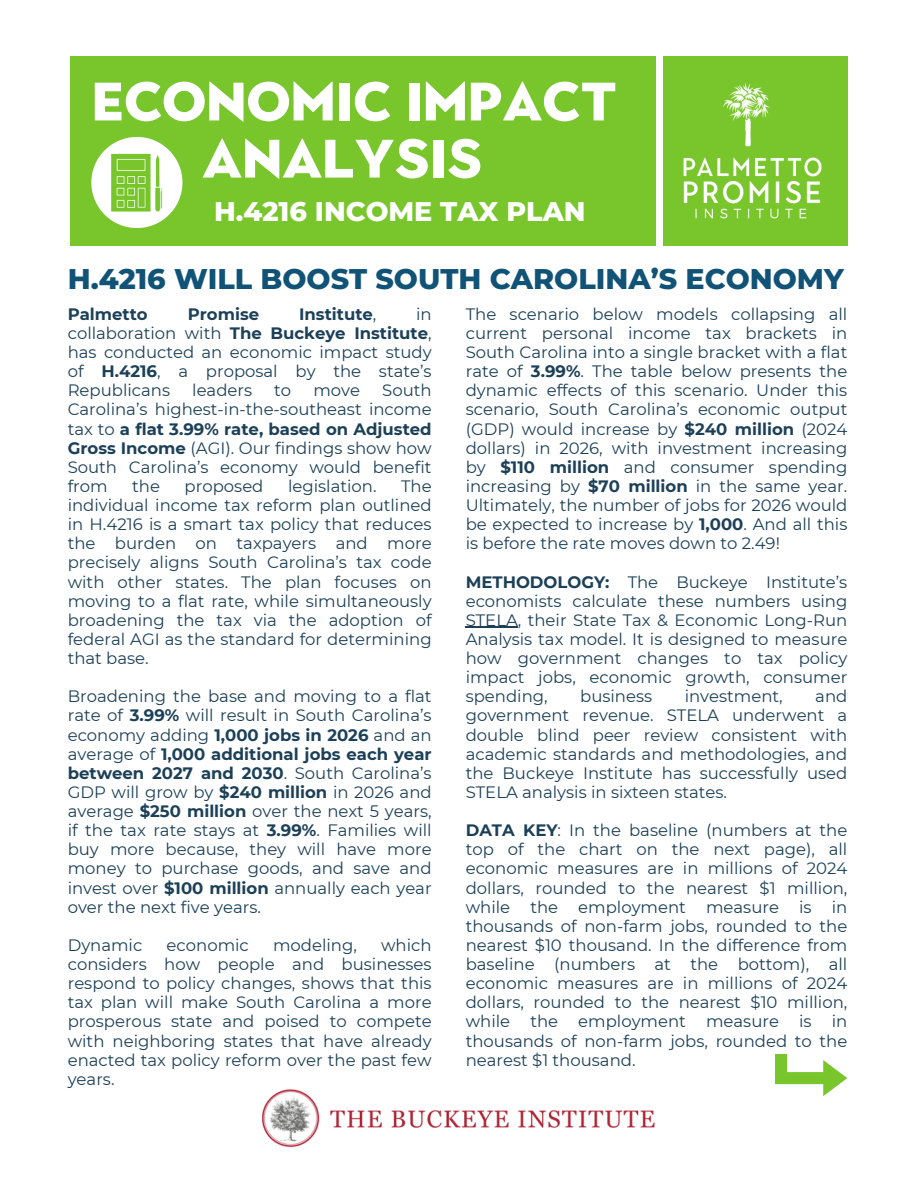
<style>
.page{position:relative;width:918px;height:1188px;background:#fff}
.page>*{position:absolute;margin:0;border:0;box-sizing:border-box;transform-origin:0 0}
.t1{font:900 54px "Town 10 Display W05";color:#fff}
.t2{font:800 28.5px "Montserrat";color:#115377}
.t3{font:800 27px "Montserrat";color:#fff}
.t4{font:16.5px/19.2px "Montserrat";color:#1c4057;text-align:justify}
.t5{font:700 16.5px "Montserrat";color:#1c4057}
.s1{font-weight:400}
.s2{font-weight:700}
</style>
<div class="page">
<div style="left:663px;top:56px;width:184px;height:190px;background:#78c62c"></div>
<div style="left:70px;top:56px;width:585px;height:190px;background:#78c62c"></div>
<img style="left:683px;top:83px;width:139px;height:136px">
<div style="left:91px;top:137px;width:91px;height:91px;background:#fff;border-radius:50%"></div>
<img style="left:111px;top:153px;width:52px;height:59px">
<img style="left:263px;top:1089px;width:392px;height:59px">
<hr style="left:466px;top:627px;width:52px;height:1px;background:#1c4057">
<svg style="left:775px;top:1054px;width:72px;height:42px"></svg>
<h1 class="t1" style="left:92px;top:70px;width:527px">ECONOMIC IMPACT</h1>
<h2 class="t1" style="left:202px;top:128px;width:281px">ANALYSIS</h2>
<p class="t3" style="left:214px;top:195px;width:373px">H.4216 INCOME TAX PLAN</p>
<p class="t2" style="left:68px;top:262px;width:778px">H.4216 WILL BOOST SOUTH CAROLINA’S ECONOMY</p>
<p class="t5" style="left:68px;top:304px;width:82px">Palmetto</p>
<p class="t5" style="left:188px;top:304px;width:73px">Promise</p>
<p class="t5" style="left:299px;top:304px;width:79px">Institute<span class="s1">,</span></p>
<p class="t4" style="left:68px;top:304px;width:365px;text-indent:348px">in collaboration with <span class="s2">The Buckeye Institute</span>, has conducted an economic impact study of <span class="s2">H.4216</span>, a proposal by the state’s Republicans</p>
<p class="t4" style="left:68px;top:381px;width:365px;text-indent:315px">South Carolina’s highest-in-the-southeast income tax to <span class="s2">a flat 3.99% rate, based on Adjusted Gross Income</span> (AGI). Our findings show how South Carolina’s economy would benefit from</p>
<p class="t4" style="left:192px;top:381px;width:61px">leaders</p>
<p class="t4" style="left:274px;top:381px;width:19px">to</p>
<p class="t4" style="left:313px;top:381px;width:48px">move</p>
<p class="t4" style="left:68px;top:476px;width:365px;text-indent:333px">The individual income tax reform plan outlined in H.4216 is a smart tax policy that reduces the burden on taxpayers and more precisely aligns South Carolina’s tax code with other states. The plan focuses on moving to a flat rate, while simultaneously broadening the tax via the adoption of federal AGI as the standard for determining that base.</p>
<p class="t4" style="left:68px;top:687px;width:365px">Broadening the base and moving to a flat rate of <span class="s2">3.99%</span> will result in South Carolina’s economy adding <span class="s2">1,000 jobs in 2026</span> and an average of <span class="s2">1,000 additional jobs each year between 2027 and 2030</span>. South Carolina’s GDP will grow by <span class="s2">$240 million</span> in 2026 and average <span class="s2">$250 million</span> over the next 5 years, if the tax rate stays at <span class="s2">3.99%</span>. Families will buy more because, they will have more money to purchase goods, and save and invest over <span class="s2">$100 million</span> annually each year over the next five years.</p>
<p class="t4" style="left:68px;top:935px;width:76px">Dynamic</p>
<p class="t4" style="left:167px;top:935px;width:84px">economic</p>
<p class="t4" style="left:273px;top:935px;width:85px">modeling,</p>
<p class="t4" style="left:132px;top:476px;width:29px">the</p>
<p class="t4" style="left:185px;top:476px;width:80px">proposed</p>
<p class="t4" style="left:288px;top:476px;width:90px">legislation.</p>
<p class="t4" style="left:68px;top:935px;width:365px;text-indent:313px">which considers how people and businesses respond to policy changes, shows that this tax plan will make South Carolina a more prosperous state and poised to compete with neighboring states that have already enacted tax policy reform over the past few years.</p>
<h1 class="t4" style="left:466px;top:304px;width:383px">The scenario below models collapsing all current personal income tax brackets in South Carolina into a single bracket with a flat rate of <span class="s2">3.99%</span>. The table below presents the dynamic effects of this scenario. Under this scenario, South Carolina’s economic output (GDP) would increase by <span class="s2">$240 million</span> (2024 dollars) in 2026, with investment increasing by <span class="s2">$110 million</span> and consumer spending increasing by <span class="s2">$70 million</span> in the same year.<br>Ultimately, the number of jobs for 2026 would be expected to increase by <span class="s2">1,000</span>. And all this is before the rate moves down to 2.49!</h1>
<p class="t4" style="left:466px;top:572px;width:383px"><span class="s2">METHODOLOGY:</span> The Buckeye Institute’s economists calculate these numbers using STELA, their State Tax &amp; Economic Long-Run Analysis tax model. It is designed to measure how government changes to tax policy impact jobs, economic growth, consumer spending,</p>
<p class="t4" style="left:466px;top:687px;width:383px;text-indent:350px">and government revenue. STELA underwent a double blind peer review consistent with academic standards and methodologies, and the Buckeye Institute has successfully used STELA analysis in sixteen states.</p>
<h2 class="t4" style="left:466px;top:821px;width:383px"><span class="s2">DATA KEY</span>: In the baseline (numbers at the top of the chart on the next page), all economic measures are in millions of 2024 dollars, rounded to the nearest $1 million, while the employment measure is in thousands of non-farm jobs, rounded to the nearest $10 thousand. In the difference from baseline (numbers at the bottom), all economic measures are in millions of 2024 dollars, rounded to the nearest $10 million, while the employment measure is in thousands of non-farm jobs, rounded to the nearest $1 thousand.</h2>
<p class="t4" style="left:580px;top:687px;width:74px">business</p>
<p class="t4" style="left:685px;top:687px;width:100px">investment,</p>
</div>
